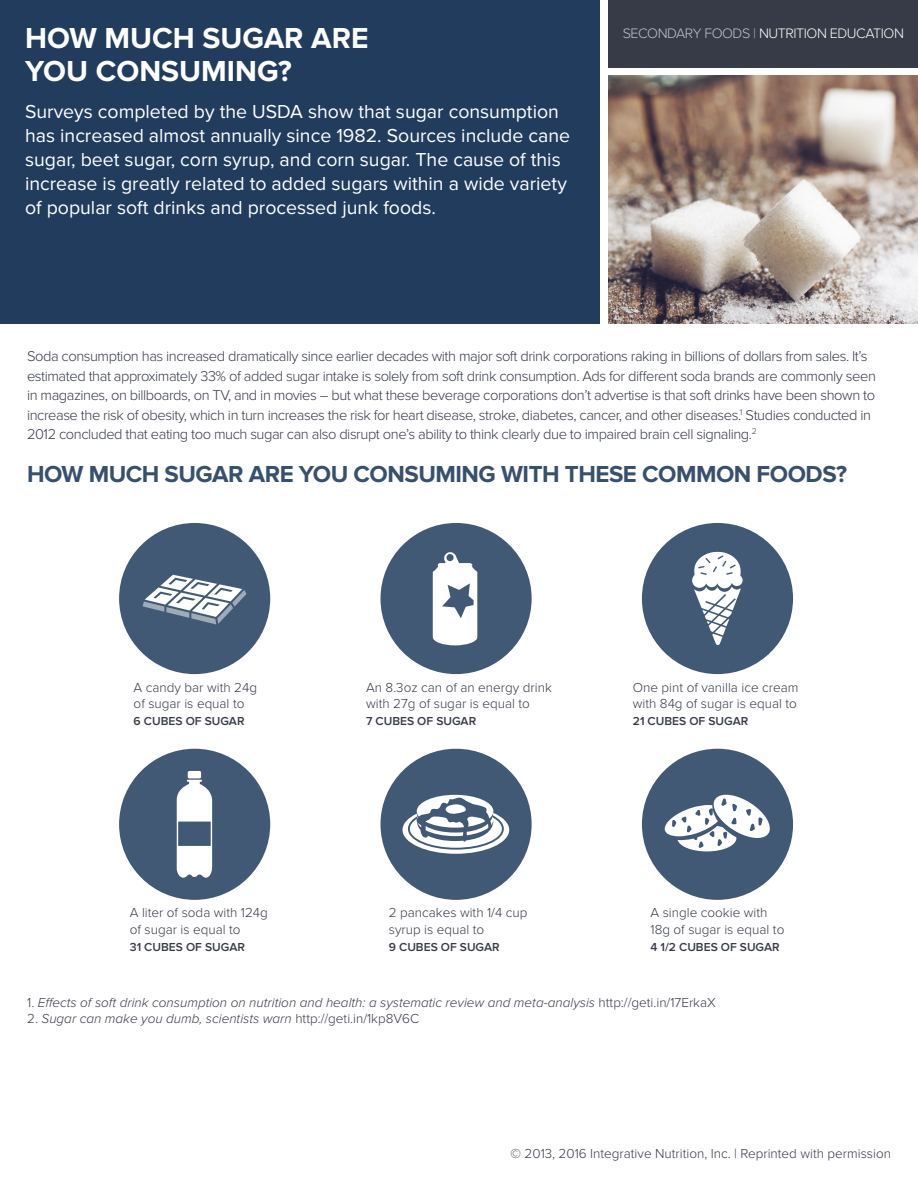
<style>
.page{position:relative;width:918px;height:1188px;background:#fff}
.page>*{position:absolute;margin:0;border:0;box-sizing:border-box;transform-origin:0 0}
.t1{font:700 30px/33px "Proxima Nova";color:#fff}
.t2{font:700 24px "Proxima Nova";letter-spacing:-.02em;color:#37506d}
.t3{font:19.5px/24px "Proxima Nova";color:#fff}
.t4{font:300 14.7px/19.5px "Proxima Nova";letter-spacing:-.03em;color:#373b47}
.t5{font:300 14.25px "Proxima Nova";letter-spacing:-.03em;color:#fff}
.t6{font:300 13.5px/16.8px "Proxima Nova";color:#373b47}
.t7{font:italic 300 13.5px "Proxima Nova";color:#373b47}
.t8{font:600 12px "Proxima Nova";color:#373b47}
.s1{color:#bcc5ce}
.s2{color:#a4afbd}
.s3{font-style:normal}
</style>
<div class="page">
<img style="left:608px;top:76px;width:310px;height:248px">
<div style="left:0;top:0;width:599px;height:324px;background:#213c5d"></div>
<div style="left:608px;top:0;width:310px;height:67px;background:#373b47"></div>
<div style="left:119px;top:523px;width:151px;height:151px;background:#425975;border-radius:50%"></div>
<svg style="left:143px;top:575px;width:104px;height:50px"></svg>
<div style="left:381px;top:523px;width:151px;height:151px;background:#425975;border-radius:50%"></div>
<svg style="left:433px;top:552px;width:44px;height:93px"></svg>
<div style="left:642px;top:523px;width:151px;height:151px;background:#425975;border-radius:50%"></div>
<svg style="left:692px;top:551px;width:51px;height:94px"></svg>
<div style="left:119px;top:749px;width:151px;height:151px;background:#425975;border-radius:50%"></div>
<div style="left:188px;top:771px;width:13px;height:7px;background:#fff;border-radius:2px"></div>
<svg style="left:177px;top:780px;width:35px;height:98px"></svg>
<div style="left:381px;top:749px;width:151px;height:151px;background:#425975;border-radius:50%"></div>
<svg style="left:403px;top:795px;width:106px;height:59px"></svg>
<div style="left:642px;top:749px;width:151px;height:151px;background:#425975;border-radius:50%"></div>
<svg style="left:664px;top:795px;width:106px;height:56px"></svg>
<h1 class="t1" style="left:25px;top:22px;width:345px">HOW MUCH SUGAR ARE<br>YOU CONSUMING?</h1>
<p class="t3" style="left:25px;top:100px;width:547px">Surveys completed by the USDA show that sugar consumption has increased almost annually since 1982. Sources include cane sugar, beet sugar, corn syrup, and corn sugar. The cause of this increase is greatly related to added sugars within a wide variety of popular soft drinks and processed junk foods.</p>
<p class="t5" style="left:623px;top:25px;width:283px"><span class="s1">SECONDARY FOODS</span> <span class="s2">|</span> NUTRITION EDUCATION</p>
<p class="t4" style="left:27px;top:347px;width:850px">Soda consumption has increased dramatically since earlier decades with major soft drink corporations raking in billions of dollars from sales. It’s estimated that approximately 33% of added sugar intake is solely from soft drink consumption. Ads for different soda brands are commonly seen in magazines, on billboards, on TV, and in movies – but what these beverage corporations don’t advertise is that soft drinks have been shown to increase the risk of obesity, which in turn increases the risk for heart disease, stroke, diabetes, cancer, and other diseases.<sup>1</sup> Studies conducted in 2012 concluded that eating too much sugar can also disrupt one’s ability to think clearly due to impaired brain cell signaling.<sup>2</sup></p>
<h2 class="t2" style="left:27px;top:460px;width:822px">HOW MUCH SUGAR ARE YOU CONSUMING WITH THESE COMMON FOODS?</h2>
<p class="t6" style="left:134px;top:679px;width:125px">A candy bar with 24g of sugar is equal to</p>
<p class="t8" style="left:134px;top:714px;width:112px">6 CUBES OF SUGAR</p>
<p class="t6" style="left:130px;top:905px;width:140px">A liter of soda with 124g of sugar is equal to</p>
<p class="t8" style="left:130px;top:940px;width:117px">31 CUBES OF SUGAR</p>
<p class="t6" style="left:366px;top:679px;width:187px">An 8.3oz can of an energy drink with 27g of sugar is equal to</p>
<p class="t8" style="left:366px;top:714px;width:112px">7 CUBES OF SUGAR</p>
<p class="t6" style="left:389px;top:905px;width:140px">2 pancakes with 1/4 cup syrup is equal to</p>
<p class="t8" style="left:389px;top:940px;width:112px">9 CUBES OF SUGAR</p>
<p class="t6" style="left:633px;top:679px;width:167px">One pint of vanilla ice cream with 84g of sugar is equal to</p>
<p class="t8" style="left:633px;top:714px;width:117px">21 CUBES OF SUGAR</p>
<p class="t6" style="left:651px;top:905px;width:135px">A single cookie with<br>18g of sugar is equal to</p>
<p class="t8" style="left:651px;top:940px;width:131px">4 1/2 CUBES OF SUGAR</p>
<p class="t7" style="left:27px;top:995px;width:690px"><span class="s3">1.</span> Effects of soft drink consumption on nutrition and health: a systematic review and meta-analysis <span class="s3">http://geti.in/17ErkaX</span></p>
<p class="t7" style="left:27px;top:1011px;width:394px"><span class="s3">2.</span> Sugar can make you dumb, scientists warn <span class="s3">http://geti.in/1kp8V6C</span></p>
<p class="t6" style="left:511px;top:1146px;width:382px">© 2013, 2016 Integrative Nutrition, Inc. | Reprinted with permission</p>
</div>
